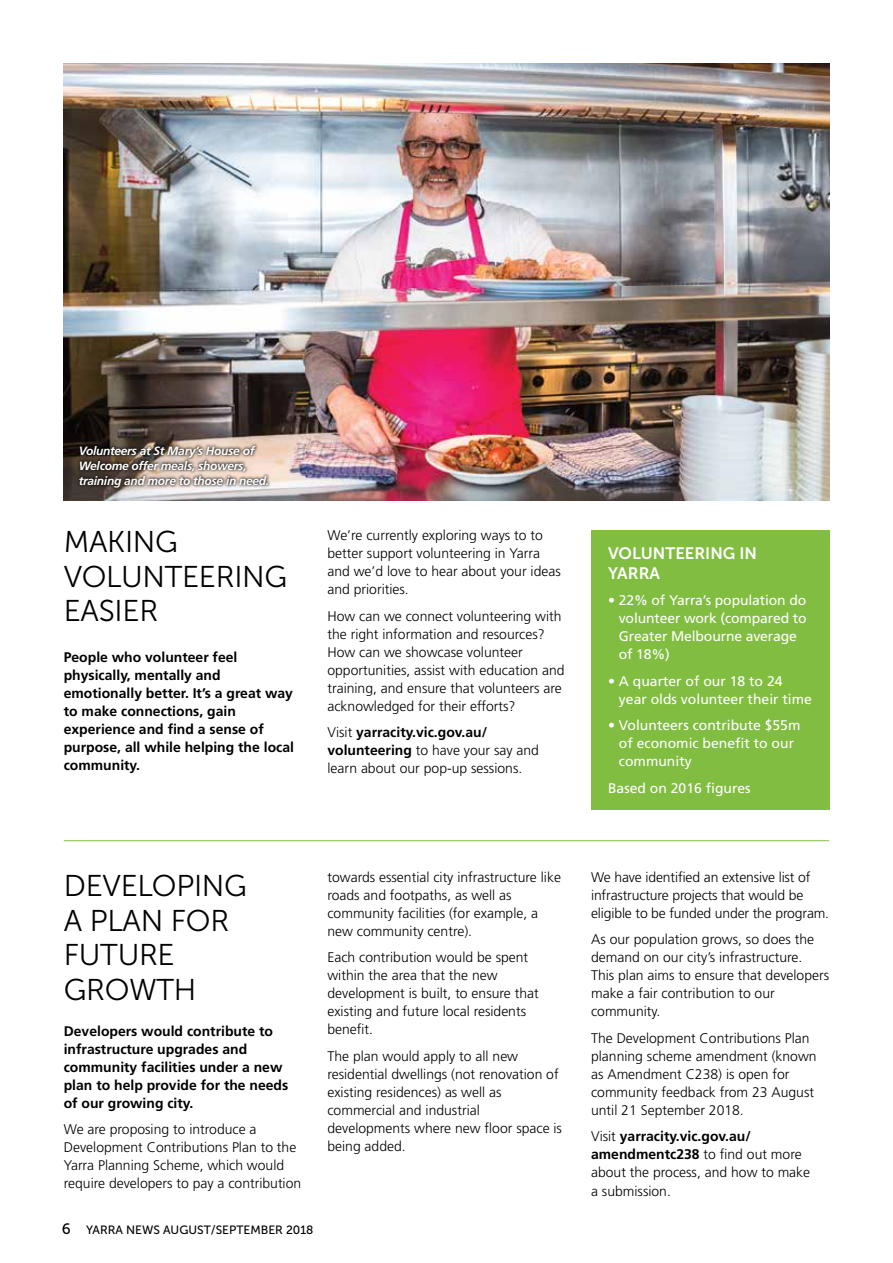
<style>
.page{position:relative;width:893px;height:1263px;background:#fff}
.page>*{position:absolute;margin:0;border:0;box-sizing:border-box;transform-origin:0 0}
.t1{font:30px/34.5px "Museo Sans 300";letter-spacing:-.01em;color:#000}
.t2{font:16.5px/19.5px "Museo Sans 700";color:#fff}
.t3{font:300 13.95px/18px "Frutiger LT Std";color:#000}
.t4{font:700 13.95px/18px "Frutiger LT Std";color:#000}
.t5{font:13.95px/18px "Frutiger LT Std";color:#fff}
.t6{font:italic 700 12px/15px "Frutiger LT Std";letter-spacing:-.025em;color:#fff}
.t7{font:12px "Museo Sans 500";color:#000}
.s1{font-weight:700}
.s2{font-size:15px}
</style>
<div class="page">
<img style="left:64px;top:64px;width:765px;height:436px">
<hr style="left:64px;top:840px;width:765px;height:1px;background:#81bd41">
<div style="left:591px;top:530px;width:238px;height:280px;background:#81bd41"></div>
<div style="left:76px;top:443px;width:195px;height:48px;background:#000;opacity:.75"></div>
<p class="t6" style="left:79px;top:443px;width:192px">Volunteers at St Mary’s House of<br>Welcome offer meals, showers, training and more to those in need.</p>
<h1 class="t1" style="left:64px;top:525px;width:225px">MAKING<br>VOLUNTEERING<br>EASIER</h1>
<p class="t4" style="left:64px;top:648px;width:232px">People who volunteer feel physically, mentally and emotionally better. It’s a great way to make connections, gain experience and find a sense of purpose, all while helping the local community.</p>
<p class="t3" style="left:327px;top:527px;width:235px">We’re currently exploring ways to to better support volunteering in Yarra and we’d love to hear about your ideas and priorities.</p>
<p class="t3" style="left:327px;top:607px;width:239px">How can we connect volunteering with the right information and resources?<br>How can we showcase volunteer opportunities, assist with education and training, and ensure that volunteers are acknowledged for their efforts?</p>
<p class="t3" style="left:327px;top:724px;width:213px">Visit <span class="s1">yarracity.vic.gov.au/ volunteering</span> to have your say and learn about our pop-up sessions.</p>
<p class="t2" style="left:608px;top:544px;width:151px">VOLUNTEERING IN<br>YARRA</p>
<p class="t5" style="left:619px;top:591px;width:189px;text-indent:-11px">• 22% of Yarra’s population do volunteer work (compared to<br>Greater Melbourne average of 18%)</p>
<p class="t5" style="left:619px;top:672px;width:195px;text-indent:-11px">• A quarter of our 18 to 24 year olds volunteer their time</p>
<p class="t5" style="left:619px;top:716px;width:183px;text-indent:-11px">• Volunteers contribute $55m of economic benefit to our community</p>
<p class="t5" style="left:608px;top:779px;width:144px">Based on 2016 figures</p>
<h1 class="t1" style="left:64px;top:869px;width:185px">DEVELOPING<br>A PLAN FOR<br>FUTURE<br>GROWTH</h1>
<p class="t4" style="left:64px;top:1022px;width:226px">Developers would contribute to infrastructure upgrades and community facilities under a new plan to help provide for the needs of our growing city.</p>
<p class="t3" style="left:64px;top:1120px;width:239px">We are proposing to introduce a Development Contributions Plan to the Yarra Planning Scheme, which would require developers to pay a contribution</p>
<p class="t7" style="left:62px;top:1223px;width:253px"><span class="s2">6</span> YARRA NEWS AUGUST/SEPTEMBER 2018</p>
<p class="t3" style="left:327px;top:868px;width:235px">towards essential city infrastructure like roads and footpaths, as well as community facilities (for example, a new community centre).</p>
<p class="t3" style="left:327px;top:949px;width:213px">Each contribution would be spent within the area that the new development is built, to ensure that existing and future local residents benefit.</p>
<p class="t3" style="left:327px;top:1047px;width:236px">The plan would apply to all new residential dwellings (not renovation of existing residences) as well as commercial and industrial developments where new floor space is being added.</p>
<p class="t3" style="left:591px;top:868px;width:240px">We have identified an extensive list of infrastructure projects that would be eligible to be funded under the program.</p>
<p class="t3" style="left:591px;top:931px;width:240px">As our population grows, so does the demand on our city’s infrastructure.<br>This plan aims to ensure that developers make a fair contribution to our community.</p>
<p class="t3" style="left:591px;top:1029px;width:227px">The Development Contributions Plan planning scheme amendment (known as Amendment C238) is open for community feedback from 23 August until 21 September 2018.</p>
<p class="t3" style="left:591px;top:1128px;width:221px">Visit <span class="s1">yarracity.vic.gov.au/ amendmentc238</span> to find out more about the process, and how to make a submission.</p>
</div>
